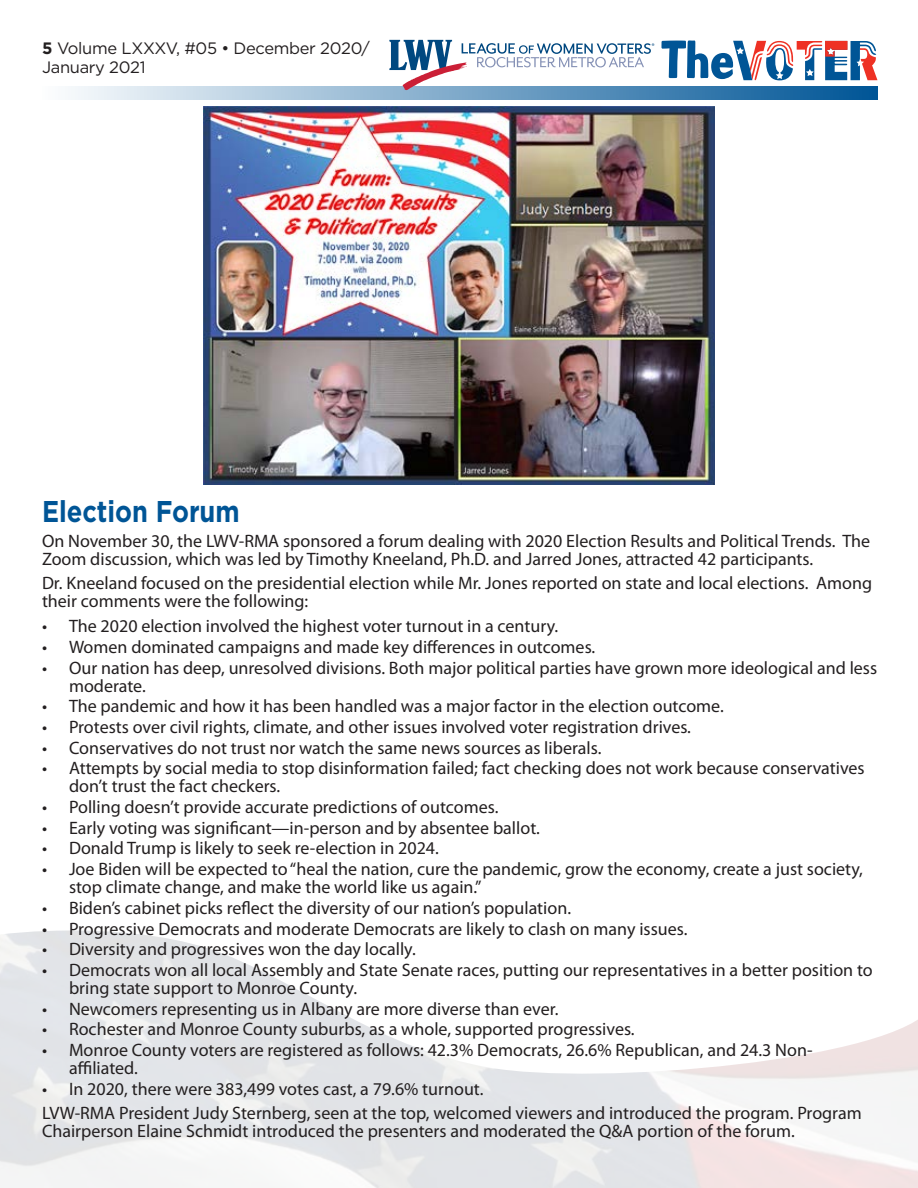
<style>
.page{position:relative;width:918px;height:1188px;background:#fff}
.page>*{position:absolute;margin:0;border:0;box-sizing:border-box;transform-origin:0 0}
.t1{font:700 30px "Gotham";color:#005596;scale:.85 1}
.t2{font:18px/18px "Myriad Pro";color:#231f20}
.t3{font:16.5px/19.8px "Gotham";letter-spacing:-.02em;color:#231f20}
.s1{font-weight:700}
</style>
<div class="page">
<svg style="left:71px;top:87px;width:807px;height:13px;background:#7aa6c8"></svg>
<svg style="left:662px;top:40px;width:216px;height:40px"></svg>
<svg style="left:389px;top:40px;width:265px;height:50px"></svg>
<img style="left:204px;top:107px;width:510px;height:377px">
<p class="t3" style="left:42px;top:38px;width:329px"><span class="s1">5</span> Volume LXXXV, #05 • December 2020/<br>January 2021</p>
<h1 class="t1" style="left:42px;top:491px;width:234px">Election Forum</h1>
<p class="t2" style="left:42px;top:531px;width:830px">On November 30, the LWV-RMA sponsored a forum dealing with 2020 Election Results and Political Trends. The<br>Zoom discussion, which was led by Timothy Kneeland, Ph.D. and Jarred Jones, attracted 42 participants.</p>
<p class="t2" style="left:42px;top:574px;width:832px">Dr. Kneeland focused on the presidential election while Mr. Jones reported on state and local elections. Among their comments were the following:</p>
<p class="t2" style="left:42px;top:617px;width:518px">• The 2020 election involved the highest voter turnout in a century.</p>
<p class="t2" style="left:42px;top:638px;width:555px">• Women dominated campaigns and made key differences in outcomes.</p>
<p class="t2" style="left:69px;top:658px;width:810px;text-indent:-27px">• Our nation has deep, unresolved divisions. Both major political parties have grown more ideological and less moderate.</p>
<p class="t2" style="left:42px;top:697px;width:683px">• The pandemic and how it has been handled was a major factor in the election outcome.</p>
<p class="t2" style="left:42px;top:718px;width:651px">• Protests over civil rights, climate, and other issues involved voter registration drives.</p>
<p class="t2" style="left:42px;top:738px;width:561px">• Conservatives do not trust nor watch the same news sources as liberals.</p>
<p class="t2" style="left:69px;top:759px;width:797px;text-indent:-27px">• Attempts by social media to stop disinformation failed; fact checking does not work because conservatives don’t trust the fact checkers.</p>
<p class="t2" style="left:42px;top:798px;width:458px">• Polling doesn’t provide accurate predictions of outcomes.</p>
<p class="t2" style="left:42px;top:818px;width:499px">• Early voting was significant—in-person and by absentee ballot.</p>
<p class="t2" style="left:42px;top:839px;width:398px">• Donald Trump is likely to seek re-election in 2024.</p>
<p class="t2" style="left:69px;top:860px;width:795px;text-indent:-27px">• Joe Biden will be expected to “heal the nation, cure the pandemic, grow the economy, create a just society, stop climate change, and make the world like us again.”</p>
<p class="t2" style="left:42px;top:899px;width:531px">• Biden’s cabinet picks reflect the diversity of our nation’s population.</p>
<p class="t2" style="left:42px;top:919px;width:647px">• Progressive Democrats and moderate Democrats are likely to clash on many issues.</p>
<p class="t2" style="left:42px;top:940px;width:375px">• Diversity and progressives won the day locally.</p>
<p class="t2" style="left:69px;top:961px;width:805px;text-indent:-27px">• Democrats won all local Assembly and State Senate races, putting our representatives in a better position to bring state support to Monroe County.</p>
<p class="t2" style="left:42px;top:999px;width:518px">• Newcomers representing us in Albany are more diverse than ever.</p>
<p class="t2" style="left:42px;top:1020px;width:594px">• Rochester and Monroe County suburbs, as a whole, supported progressives.</p>
<p class="t2" style="left:69px;top:1041px;width:745px;text-indent:-27px">• Monroe County voters are registered as follows: 42.3% Democrats, 26.6% Republican, and 24.3 Non&shy;affiliated.</p>
<p class="t2" style="left:42px;top:1076px;width:821px;line-height:24.8px">• In 2020, there were 383,499 votes cast, a 79.6% turnout.<br>LVW-RMA President Judy Sternberg, seen at the top, welcomed viewers and introduced the program. Program</p>
<p class="t2" style="left:42px;top:1122px;width:754px">Chairperson Elaine Schmidt introduced the presenters and moderated the Q&amp;A portion of the forum.</p>
</div>
